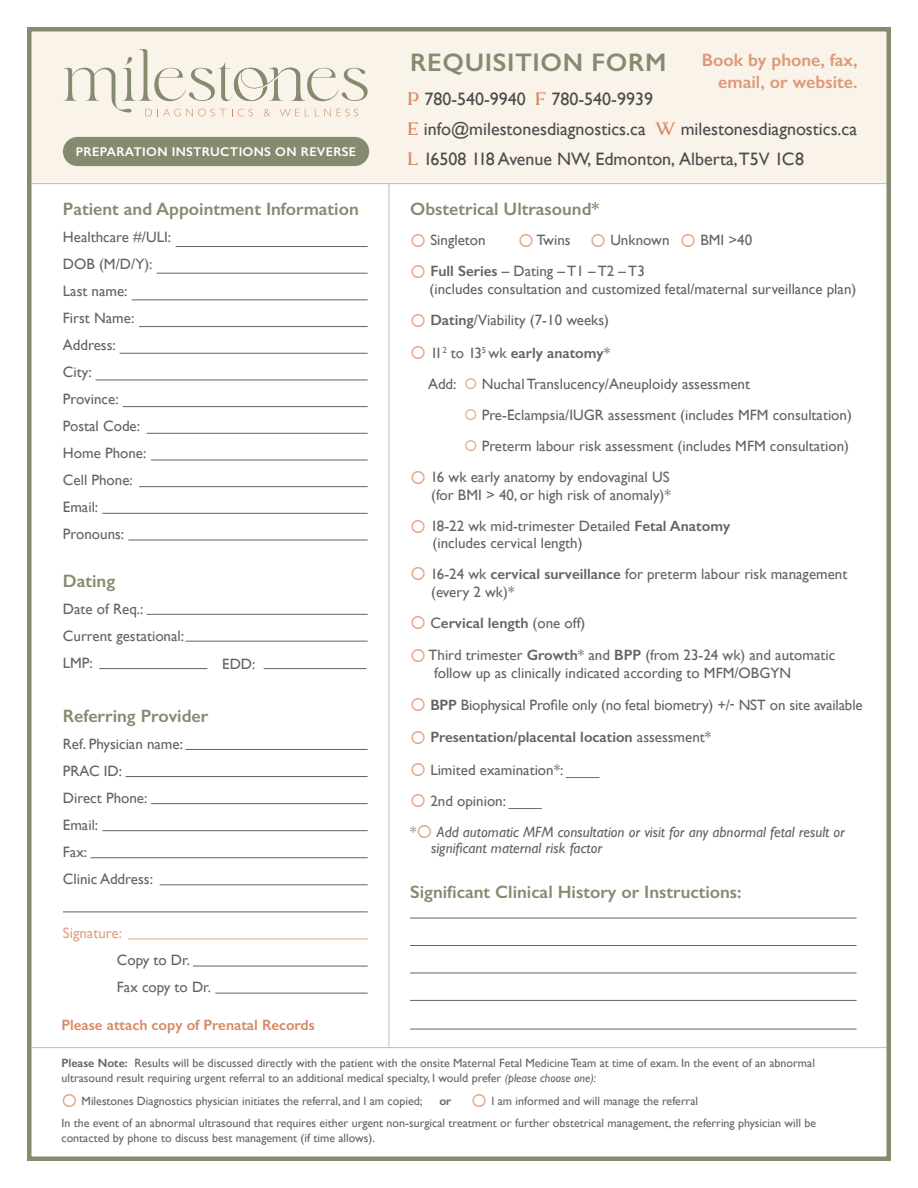
<style>
.page{position:relative;width:918px;height:1188px;background:#fff}
.page>*{position:absolute;margin:0;border:0;box-sizing:border-box;transform-origin:0 0}
.t1{font:600 25.5px "Gill Sans";letter-spacing:.025em;color:#858b6f}
.t2{font:18px "Gill Sans";color:#4b4c4d}
.t3{font:600 18px "Gill Sans";color:#858b6f}
.t4{font:600 18px/21.6px "Gill Sans";color:#db9976;text-align:right}
.t5{font:15px/18px "Gill Sans";color:#636366}
.t6{font:italic 15px/16.5px "Gill Sans";color:#636366}
.t7{font:600 15px "Gill Sans";color:#636366}
.t8{font:600 15px "Gill Sans";color:#d68964}
.t9{font:15px "Gill Sans";color:#dea382}
.t10{font:600 12.75px "Gill Sans";letter-spacing:.025em;color:#fff}
.t11{font:12px/15px "Gill Sans";color:#636366}
.s1{font-family:"Calista";font-weight:700;color:#d68964}
.s2{color:#dea382}
.s3{font-weight:600}
.s4{font-weight:400}
.s5{color:#858b6f}
.s6{font-weight:600;color:#858b6f}
.s7{font-weight:600;font-style:normal;color:#9fa28b}
.s8{font-style:italic}
</style>
<div class="page">
<div style="left:27px;top:32px;width:864px;height:152px;background:#f9f3e9"></div>
<hr style="left:32px;top:1047px;width:859px;height:1px;background:#bcbdc0">
<hr style="left:389px;top:184px;width:1px;height:864px;background:#bcbdc0">
<hr style="left:176px;top:246px;width:192px;height:1px;background:#636366">
<hr style="left:157px;top:273px;width:211px;height:1px;background:#636366">
<hr style="left:132px;top:300px;width:236px;height:1px;background:#636366">
<hr style="left:139px;top:326px;width:229px;height:1px;background:#636366">
<hr style="left:120px;top:353px;width:248px;height:1px;background:#636366">
<hr style="left:95px;top:380px;width:273px;height:1px;background:#636366">
<hr style="left:123px;top:406px;width:245px;height:1px;background:#636366">
<hr style="left:147px;top:433px;width:221px;height:1px;background:#636366">
<hr style="left:151px;top:460px;width:217px;height:1px;background:#636366">
<hr style="left:139px;top:486px;width:229px;height:1px;background:#636366">
<hr style="left:102px;top:513px;width:266px;height:1px;background:#636366">
<hr style="left:128px;top:540px;width:240px;height:1px;background:#636366">
<hr style="left:147px;top:614px;width:221px;height:1px;background:#636366">
<hr style="left:186px;top:641px;width:182px;height:1px;background:#636366">
<hr style="left:99px;top:668px;width:108px;height:1px;background:#636366">
<hr style="left:186px;top:749px;width:182px;height:1px;background:#636366">
<hr style="left:193px;top:966px;width:175px;height:1px;background:#636366">
<hr style="left:128px;top:939px;width:240px;height:1px;background:#dea382">
<hr style="left:63px;top:912px;width:305px;height:1px;background:#636366">
<hr style="left:160px;top:885px;width:208px;height:1px;background:#636366">
<hr style="left:90px;top:857px;width:278px;height:1px;background:#636366">
<hr style="left:102px;top:830px;width:266px;height:1px;background:#636366">
<hr style="left:151px;top:803px;width:217px;height:1px;background:#636366">
<hr style="left:126px;top:776px;width:242px;height:1px;background:#636366">
<hr style="left:215px;top:993px;width:153px;height:1px;background:#636366">
<hr style="left:410px;top:918px;width:447px;height:1px;background:#636366">
<hr style="left:410px;top:945px;width:447px;height:1px;background:#636366">
<hr style="left:410px;top:973px;width:447px;height:1px;background:#636366">
<hr style="left:32px;top:183px;width:859px;height:1px;background:#bcbdc0">
<div style="left:27px;top:27px;width:864px;height:1134px;border:4px solid #858b6f"></div>
<svg style="left:63px;top:49px;width:305px;height:67px"></svg>
<div style="left:63px;top:137px;width:306px;height:29px;background:#858b6f;border-radius:15px"></div>
<hr style="left:264px;top:668px;width:102px;height:1px;background:#636366">
<hr style="left:410px;top:1000px;width:447px;height:1px;background:#636366">
<hr style="left:410px;top:1029px;width:447px;height:1px;background:#636366">
<p class="t10" style="left:76px;top:144px;width:282px">PREPARATION INSTRUCTIONS ON REVERSE</p>
<p class="t3" style="left:63px;top:198px;width:297px">Patient and Appointment Information</p>
<p class="t5" style="left:63px;top:228px;width:110px">Healthcare #/ULI:</p>
<p class="t5" style="left:63px;top:255px;width:91px">DOB (M/D/Y):</p>
<p class="t5" style="left:63px;top:282px;width:66px">Last name:</p>
<p class="t5" style="left:63px;top:309px;width:73px">First Name:</p>
<p class="t5" style="left:63px;top:336px;width:54px">Address:</p>
<p class="t5" style="left:63px;top:363px;width:30px">City:</p>
<p class="t5" style="left:63px;top:390px;width:57px">Province:</p>
<p class="t5" style="left:63px;top:417px;width:79px">Postal Code:</p>
<p class="t5" style="left:63px;top:444px;width:85px">Home Phone:</p>
<p class="t5" style="left:63px;top:471px;width:71px">Cell Phone:</p>
<p class="t5" style="left:63px;top:498px;width:37px">Email:</p>
<p class="t5" style="left:63px;top:525px;width:63px">Pronouns:</p>
<p class="t3" style="left:63px;top:570px;width:54px">Dating</p>
<p class="t5" style="left:63px;top:595px;width:123px;line-height:27px">Date of Req.:<br>Current gestational:<br>LMP:</p>
<p class="t5" style="left:222px;top:655px;width:35px">EDD:</p>
<p class="t3" style="left:63px;top:705px;width:147px">Referring Provider</p>
<p class="t5" style="left:63px;top:730px;width:122px;line-height:27px">Ref. Physician name:<br>PRAC ID:</p>
<p class="t5" style="left:63px;top:788px;width:86px">Direct Phone:</p>
<p class="t5" style="left:63px;top:815px;width:37px">Email:</p>
<p class="t5" style="left:63px;top:842px;width:26px">Fax:</p>
<p class="t5" style="left:63px;top:869px;width:92px">Clinic Address:</p>
<p class="t9" style="left:63px;top:924px;width:61px">Signature:</p>
<p class="t5" style="left:117px;top:950px;width:75px">Copy to Dr.</p>
<p class="t5" style="left:117px;top:977px;width:96px">Fax copy to Dr.</p>
<p class="t8" style="left:61px;top:1016px;width:255px">Please attach copy of Prenatal Records</p>
<p class="t4" style="left:702px;top:49px;width:157px">Book by phone, fax, email, or website.</p>
<p class="t1" style="left:410px;top:47px;width:258px">REQUISITION FORM</p>
<p class="t2" style="left:407px;top:88px;width:247px"><span class="s1">P</span> 780-540-9940 <span class="s1">F</span> 780-540-9939</p>
<p class="t2" style="left:407px;top:118px;width:452px"><span class="s1">E</span> info@milestonesdiagnostics.ca <span class="s1">W</span> milestonesdiagnostics.ca</p>
<p class="t2" style="left:407px;top:148px;width:399px"><span class="s1">L</span> 16508 118 Avenue NW, Edmonton, Alberta,T5V 1C8</p>
<p class="t3" style="left:410px;top:198px;width:191px">Obstetrical Ultrasound*</p>
<p class="t5" style="left:410px;top:231px;width:77px"><span class="s2">○</span> Singleton</p>
<p class="t5" style="left:518px;top:231px;width:236px"><span class="s2">○</span> Twins <span class="s2">○</span> Unknown <span class="s2">○</span> BMI &gt;40</p>
<p class="t5" style="left:430px;top:262px;width:428px;text-indent:-20px"><span class="s2">○</span> <span class="s3">Full Series</span> – Dating – T1 – T2 – T3<br>(includes consultation and customized fetal/maternal surveillance plan)</p>
<p class="t5" style="left:410px;top:311px;width:200px"><span class="s2">○</span> <span class="s3">Dating</span>/Viability (7-10 weeks)</p>
<p class="t7" style="left:410px;top:344px;width:202px"><span class="s2">○</span> <span class="s4">11</span><sup>2</sup> <span class="s4">to 13</span><sup>5</sup> <span class="s4">wk</span> early anatomy<span class="s5">*</span></p>
<p class="t5" style="left:428px;top:375px;width:323px">Add: <span class="s2">○</span> Nuchal Translucency/Aneuploidy assessment</p>
<p class="t5" style="left:464px;top:406px;width:389px"><span class="s2">○</span> Pre-Eclampsia/IUGR assessment (includes MFM consultation)</p>
<p class="t5" style="left:464px;top:437px;width:387px"><span class="s2">○</span> Preterm labour risk assessment (includes MFM consultation)</p>
<p class="t5" style="left:410px;top:468px;width:262px;text-align:right"><span class="s2">○</span> 16 wk early anatomy by endovaginal US (for BMI &gt; 40, or high risk of anomaly)<span class="s6">*</span></p>
<p class="t5" style="left:433px;top:518px;width:299px;line-height:16.5px;text-indent:-23px"><span class="s2">○</span> 18-22 wk mid-trimester Detailed <span class="s3">Fetal Anatomy </span>(includes cervical length)</p>
<p class="t5" style="left:431px;top:565px;width:418px;text-indent:-21px"><span class="s2">○</span> 16-24 wk <span class="s3">cervical surveillance</span> for preterm labour risk management (every 2 wk)<span class="s6">*</span></p>
<p class="t7" style="left:410px;top:614px;width:177px"><span class="s2">○</span> <span class="s4">C</span>ervical length <span class="s4">(one off)</span></p>
<p class="t5" style="left:434px;top:646px;width:403px;text-indent:-24px"><span class="s2">○</span> Third trimester <span class="s3">Growth</span><span class="s6">*</span> and <span class="s3">BPP</span> (from 23-24 wk) and automatic follow up as clinically indicated according to MFM/OBGYN</p>
<p class="t5" style="left:410px;top:695px;width:454px"><span class="s2">○</span> <span class="s3">BPP</span> Biophysical Profile only (no fetal biometry) +/- NST on site available</p>
<p class="t7" style="left:410px;top:728px;width:303px"><span class="s2">○</span> Presentation/placental location <span class="s4">assessment</span><span class="s5">*</span></p>
<p class="t5" style="left:410px;top:760px;width:191px"><span class="s2">○</span> Limited examination<span class="s6">*</span>: ____</p>
<p class="t5" style="left:410px;top:792px;width:133px"><span class="s2">○</span> 2nd opinion: ____</p>
<p class="t6" style="left:431px;top:824px;width:415px;text-indent:-21px"><span class="s7">*</span><span class="s2">○</span> Add automatic MFM consultation or visit for any abnormal fetal result or significant maternal risk factor</p>
<p class="t3" style="left:410px;top:881px;width:333px">Significant Clinical History or Instructions:</p>
<p class="t11" style="left:61px;top:1055px;width:755px"><span class="s3">Please Note:</span> Results will be discussed directly with the patient with the onsite Maternal Fetal Medicine Team at time of exam. In the event of an abnormal ultrasound result requiring urgent referral to an additional medical specialty, I would prefer <span class="s8">(please choose one):</span></p>
<p class="t11" style="left:61px;top:1094px;width:363px"><span class="s2">○</span> Milestones Diagnostics physician initiates the referral, and I am copied;</p>
<p class="t11" style="left:439px;top:1094px;width:260px"><span class="s3">or</span> <span class="s2">○</span> I am informed and will manage the referral</p>
<p class="t11" style="left:61px;top:1115px;width:756px">In the event of an abnormal ultrasound that requires either urgent non-surgical treatment or further obstetrical management, the referring physician will be contacted by phone to discuss best management (if time allows).</p>
</div>
